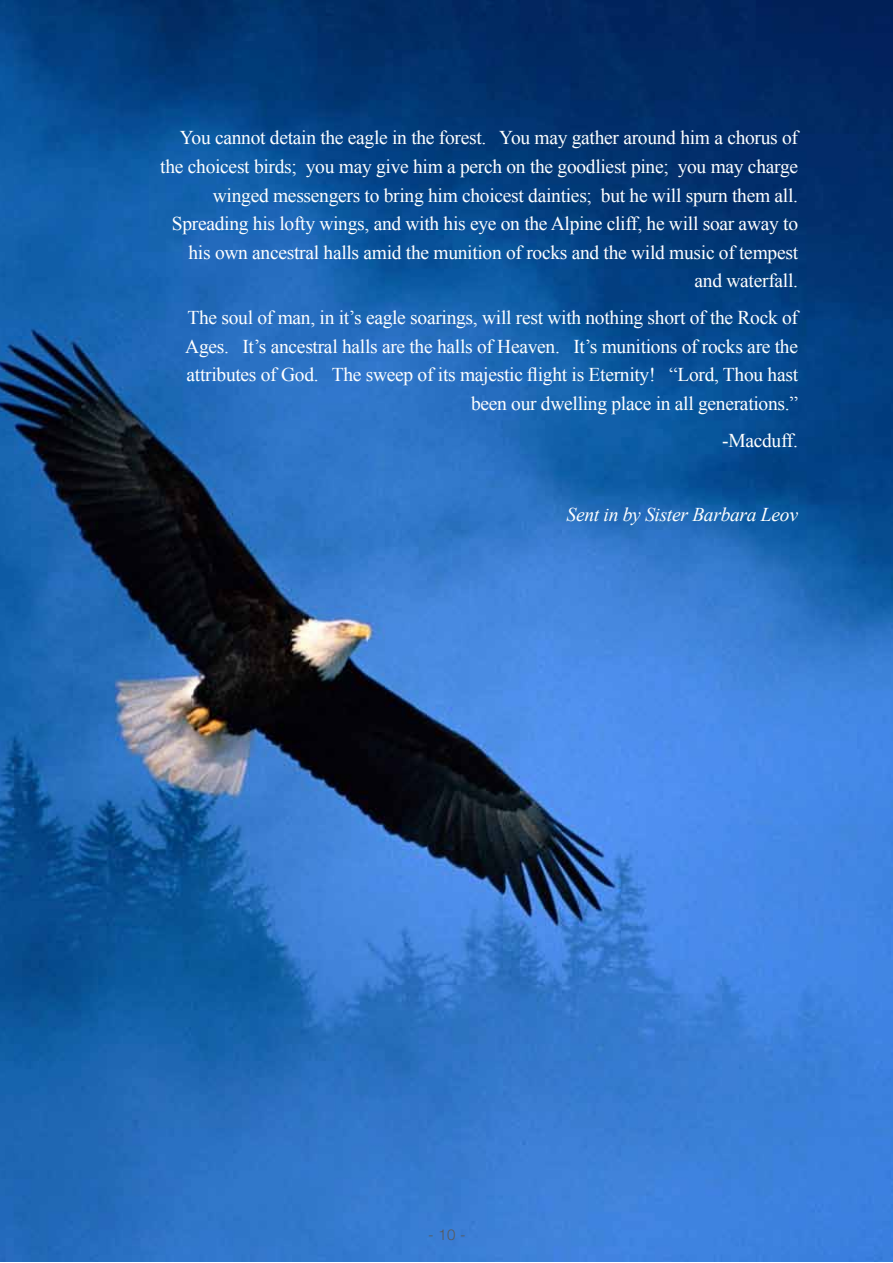
<style>
.page{position:relative;width:893px;height:1263px;background:#fff}
.page>*{position:absolute;margin:0;border:0;box-sizing:border-box;transform-origin:0 0}
.t1{font:19.5px/28.5px "Times New Roman";letter-spacing:-.015em;color:#fff;text-align:right}
.t2{font:italic 19.5px "Times New Roman";letter-spacing:-.015em;color:#fff}
.t3{font:300 15px "Helvetica Neue LT Pro";color:#58595b}
</style>
<div class="page">
<img style="left:0;top:0;width:893px;height:1262px">
<p class="t1" style="left:160px;top:123px;width:639px">You cannot detain the eagle in the forest. You may gather around him a chorus of the choicest birds; you may give him a perch on the goodliest pine; you may charge winged messengers to bring him choicest dainties; but he will spurn them all.<br>Spreading his lofty wings, and with his eye on the Alpine cliff, he will soar away to his own ancestral halls amid the munition of rocks and the wild music of tempest and waterfall.</p>
<p class="t1" style="left:185px;top:303px;width:614px">The soul of man, in it’s eagle soarings, will rest with nothing short of the Rock of Ages. It’s ancestral halls are the halls of Heaven. It’s munitions of rocks are the attributes of God. The sweep of its majestic flight is Eternity! “Lord, Thou hast been our dwelling place in all generations.”</p>
<p class="t1" style="left:722px;top:425px;width:77px">-Macduff.</p>
<p class="t2" style="left:566px;top:501px;width:233px">Sent in by Sister Barbara Leov</p>
<p class="t3" style="left:428px;top:1226px;width:39px">- 10 -</p>
</div>
